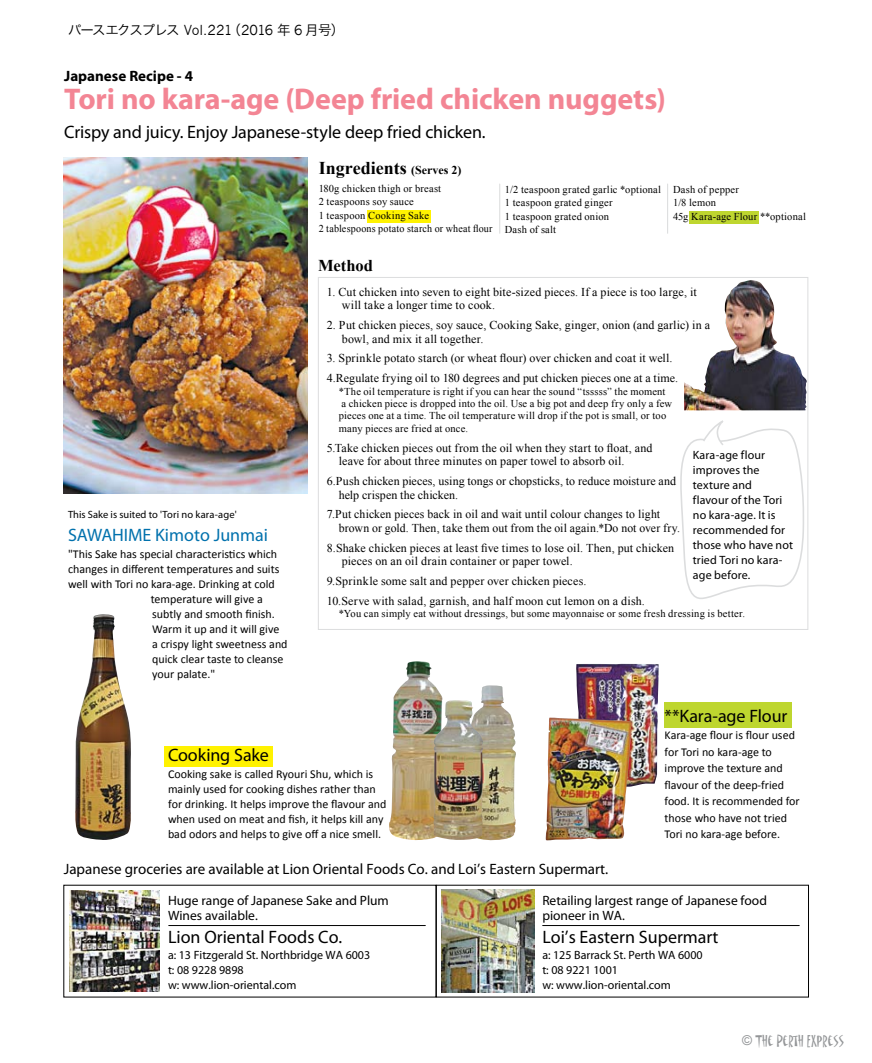
<style>
.page{position:relative;width:872px;height:1063px;background:#fff}
.page>*{position:absolute;margin:0;border:0;box-sizing:border-box;transform-origin:0 0}
.t1{font:700 30px "Myriad Pro";letter-spacing:-.005em;color:#f38594}
.t2{font:18px "Myriad Pro";letter-spacing:-.005em;color:#000}
.t3{font:700 18px "Times New Roman";color:#000}
.t4{font:18px "Myriad Pro";color:#0071ad}
.t5{font:700 16.5px "Times New Roman";color:#000}
.t6{font:15px "Myriad Pro";color:#000}
.t7{font:700 15px "Myriad Pro";color:#000}
.t8{font:13.5px/15px "Myriad Pro";color:#000}
.t9{font:13.5px "Hiragino Kaku W3 90 ms RKSJ H";letter-spacing:-.085em;color:#000}
.t10{font:13.5px "Matisse ITC";color:#939597}
.t11{font:12px/13.5px "Times New Roman";letter-spacing:.01em;color:#000}
.t12{font:12px/16.5px "Calibri";color:#000}
.t13{font:12px/15px "Myriad Pro";color:#000}
.t14{font:10.5px/13.5px "Times New Roman";letter-spacing:.02em;color:#000}
.t15{font:10.5px "Myriad Pro";color:#000}
.s1{font-family:"News Gothic"}
.s2{font-size:12px}
.s3{font-family:"Arial"}
</style>
<div class="page">
<img style="left:389px;top:661px;width:53px;height:180px">
<img style="left:481px;top:685px;width:35px;height:156px">
<img style="left:433px;top:700px;width:50px;height:140px">
<img style="left:64px;top:158px;width:244px;height:336px">
<svg style="left:680px;top:420px;width:124px;height:179px"></svg>
<hr style="left:169px;top:925px;width:256px;height:1px;background:#000">
<hr style="left:542px;top:925px;width:257px;height:1px;background:#000">
<div style="left:664px;top:702px;width:128px;height:26px;background:#bed62f"></div>
<div style="left:689px;top:211px;width:70px;height:13px;background:#bed62f"></div>
<div style="left:164px;top:746px;width:108px;height:20px;background:#fff200"></div>
<div style="left:367px;top:210px;width:63px;height:12px;background:#fff200"></div>
<img style="left:442px;top:889px;width:93px;height:104px">
<img style="left:70px;top:890px;width:89px;height:102px">
<img style="left:576px;top:664px;width:82px;height:123px">
<img style="left:545px;top:718px;width:86px;height:123px">
<hr style="left:499px;top:184px;width:1px;height:49px;background:#dcddde">
<hr style="left:667px;top:184px;width:1px;height:49px;background:#dcddde">
<img style="left:75px;top:614px;width:56px;height:226px">
<img style="left:684px;top:280px;width:123px;height:130px">
<p class="t9" style="left:68px;top:23px;width:278px">パースエクスプレス <span class="s1">Vol.221</span>（<span class="s1">2016</span> 年 <span class="s1">6</span> 月号）</p>
<p class="t7" style="left:64px;top:66px;width:130px">Japanese Recipe - 4</p>
<h1 class="t1" style="left:64px;top:79px;width:603px">Tori no kara-age (Deep fried chicken nuggets)</h1>
<h2 class="t2" style="left:64px;top:121px;width:423px">Crispy and juicy. Enjoy Japanese-style deep fried chicken.</h2>
<h2 class="t3" style="left:319px;top:156px;width:144px">Ingredients <span class="s2">(Serves 2)</span></h2>
<p class="t14" style="left:319px;top:181px;width:175px">180g chicken thigh or breast<br>2 teaspoons soy sauce<br>1 teaspoon Cooking Sake<br>2 tablespoons potato starch or wheat flour</p>
<h3 class="t5" style="left:318px;top:254px;width:56px">Method</h3>
<p class="t14" style="left:505px;top:182px;width:158px">1/2 teaspoon grated garlic *optional<br>1 teaspoon grated ginger<br>1 teaspoon grated onion<br>Dash of salt</p>
<p class="t14" style="left:673px;top:182px;width:134px">Dash of pepper<br>1/8 lemon<br>45g Kara-age Flour **optional</p>
<p class="t15" style="left:68px;top:508px;width:170px">This Sake is suited to 'Tori no kara-age'</p>
<h2 class="t4" style="left:68px;top:524px;width:202px">SAWAHIME Kimoto Junmai</h2>
<p class="t12" style="left:68px;top:545px;width:211px">"This Sake has special characteristics which</p>
<p class="t12" style="left:68px;top:560px;width:213px">changes in different temperatures and suits</p>
<p class="t12" style="left:68px;top:575px;width:208px">well with Tori no kara-age. Drinking at cold</p>
<p class="t12" style="left:151px;top:590px;width:114px">temperature will give a</p>
<p class="t12" style="left:152px;top:605px;width:124px">subtly and smooth finish.</p>
<p class="t12" style="left:152px;top:620px;width:129px">Warm it up and it will give</p>
<p class="t12" style="left:152px;top:635px;width:137px">a crispy light sweetness and</p>
<p class="t12" style="left:152px;top:650px;width:133px">quick clear taste to cleanse</p>
<p class="t12" style="left:152px;top:665px;width:64px">your palate."</p>
<p class="t11" style="left:342px;top:285px;width:356px;text-indent:-15px">1. Cut chicken into seven to eight bite-sized pieces. If a piece is too large, it will take a longer time to cook.</p>
<p class="t11" style="left:342px;top:318px;width:370px;text-indent:-15px">2. Put chicken pieces, soy sauce, Cooking Sake, ginger, onion (and garlic) in a bowl, and mix it all together.</p>
<p class="t11" style="left:327px;top:348px;width:353px;line-height:20px">3. Sprinkle potato starch (or wheat flour) over chicken and coat it well.<br>4.Regulate frying oil to 180 degrees and put chicken pieces one at a time.</p>
<p class="t14" style="left:339px;top:385px;width:335px;line-height:12px">*The oil temperature is right if you can hear the sound “tsssss” the moment a chicken piece is dropped into the oil. Use a big pot and deep fry only a few pieces one at a time. The oil temperature will drop if the pot is small, or too</p>
<p class="t14" style="left:339px;top:421px;width:131px">many pieces are fried at once.</p>
<p class="t11" style="left:339px;top:441px;width:315px;text-indent:-12px">5.Take chicken pieces out from the oil when they start to float, and leave for about three minutes on paper towel to absorb oil.</p>
<p class="t11" style="left:339px;top:474px;width:339px;text-indent:-12px">6.Push chicken pieces, using tongs or chopsticks, to reduce moisture and help crispen the chicken.</p>
<p class="t11" style="left:339px;top:507px;width:343px;text-indent:-12px">7.Put chicken pieces back in oil and wait until colour changes to light brown or gold. Then, take them out from the oil again.*Do not over fry.</p>
<p class="t11" style="left:342px;top:541px;width:334px;text-indent:-15px">8.Shake chicken pieces at least five times to lose oil. Then, put chicken pieces on an oil drain container or paper towel.</p>
<p class="t11" style="left:327px;top:571px;width:320px;line-height:20px">9.Sprinkle some salt and pepper over chicken pieces.<br>10.Serve with salad, garnish, and half moon cut lemon on a dish.</p>
<p class="t14" style="left:339px;top:607px;width:408px">*You can simply eat without dressings, but some mayonnaise or some fresh dressing is better.</p>
<p class="t13" style="left:693px;top:447px;width:102px">Kara-age flour improves the texture and<br>flavour of the Tori no kara-age. It is recommended for those who have not tried Tori no kara&shy;age before.</p>
<h2 class="t2" style="left:168px;top:744px;width:102px">Cooking Sake</h2>
<p class="t12" style="left:168px;top:766px;width:220px;line-height:15px">Cooking sake is called Ryouri Shu, which is mainly used for cooking dishes rather than for drinking. It helps improve the flavour and when used on meat and fish, it helps kill any bad odors and helps to give off a nice smell.</p>
<h2 class="t2" style="left:664px;top:705px;width:124px">**Kara-age Flour</h2>
<p class="t12" style="left:664px;top:726px;width:136px">Kara-age flour is flour used for Tori no kara-age to improve the texture and flavour of the deep-fried food. It is recommended for those who have not tried<br>Tori no kara-age before.</p>
<p class="t6" style="left:64px;top:860px;width:546px">Japanese groceries are available at Lion Oriental Foods Co. and Loi’s Eastern Supermart.</p>
<p class="t8" style="left:542px;top:892px;width:226px">Retailing largest range of Japanese food pioneer in WA.</p>
<h2 class="t2" style="left:542px;top:926px;width:178px">Loi’s Eastern Supermart</h2>
<p class="t13" style="left:542px;top:947px;width:162px">a: 125 Barrack St. Perth WA 6000 t: 08 9221 1001<br>w: www.lion-oriental.com</p>
<p class="t8" style="left:168px;top:892px;width:222px">Huge range of Japanese Sake and Plum<br>Wines available.</p>
<h2 class="t2" style="left:168px;top:926px;width:176px">Lion Oriental Foods Co.</h2>
<p class="t13" style="left:168px;top:947px;width:204px">a: 13 Fitzgerald St. Northbridge WA 6003 t: 08 9228 9898<br>w: www.lion-oriental.com</p>
<p class="t10" style="left:742px;top:1032px;width:104px"><span class="s3">©</span> THE PERTH EXPRESS</p>
</div>
